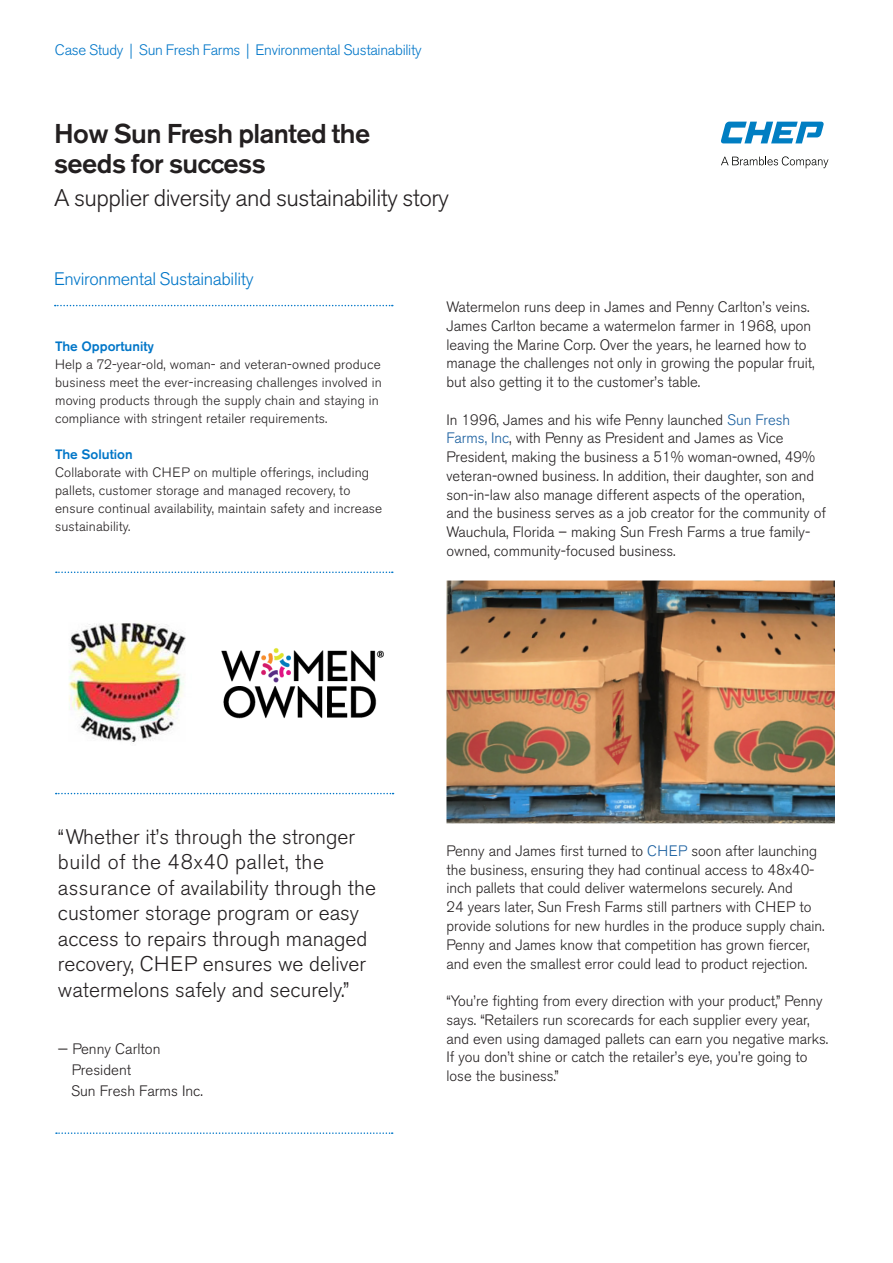
<style>
.page{position:relative;width:893px;height:1263px;background:#fff}
.page>*{position:absolute;margin:0;border:0;box-sizing:border-box;transform-origin:0 0}
.t1{font:500 27px/30px "Akzidenz Grotesk BE";letter-spacing:-.02em;color:#231f20}
.t2{font:300 24px "Akzidenz Grotesk BE";letter-spacing:-.02em;color:#231f20}
.t3{font:300 21px/25.5px "Akzidenz Grotesk BE";color:#231f20}
.t4{font:300 18px "Akzidenz Grotesk BE";letter-spacing:-.02em;color:#0076c8}
.t5{font:300 15px/18.8px "Akzidenz Grotesk BE";color:#231f20}
.t6{font:300 15px "Akzidenz Grotesk BE";letter-spacing:-.02em;color:#0076c8}
.t7{font:300 13.5px/18px "Akzidenz Grotesk BE";letter-spacing:.01em;color:#231f20}
.t8{font:500 13.5px "Akzidenz Grotesk BE";color:#0076c8}
.s1{color:#175d9e}
</style>
<div class="page">
<img style="left:68px;top:623px;width:118px;height:119px">
<img style="left:221px;top:648px;width:163px;height:71px">
<svg style="left:55px;top:305px;width:338px;height:1px"></svg>
<svg style="left:56px;top:571px;width:337px;height:2px"></svg>
<svg style="left:56px;top:793px;width:338px;height:1px"></svg>
<svg style="left:56px;top:1132px;width:337px;height:2px"></svg>
<img style="left:446px;top:580px;width:389px;height:243px">
<svg style="left:721px;top:156px;width:107px;height:12px"></svg>
<svg style="left:721px;top:122px;width:103px;height:21px"></svg>
<p class="t6" style="left:55px;top:41px;width:368px">Case Study | Sun Fresh Farms | Environmental Sustainability</p>
<h1 class="t1" style="left:54px;top:118px;width:318px">How Sun Fresh planted the seeds for success</h1>
<h2 class="t2" style="left:54px;top:184px;width:396px">A supplier diversity and sustainability story</h2>
<p class="t4" style="left:54px;top:268px;width:201px">Environmental Sustainability</p>
<p class="t8" style="left:55px;top:338px;width:100px">The Opportunity</p>
<p class="t7" style="left:55px;top:355px;width:328px">Help a 72-year-old, woman- and veteran-owned produce business meet the ever-increasing challenges involved in moving products through the supply chain and staying in compliance with stringent retailer requirements.</p>
<p class="t8" style="left:55px;top:446px;width:79px">The Solution</p>
<p class="t7" style="left:55px;top:463px;width:329px">Collaborate with CHEP on multiple offerings, including pallets, customer storage and managed recovery, to ensure continual availability, maintain safety and increase sustainability.</p>
<p class="t5" style="left:446px;top:298px;width:370px">Watermelon runs deep in James and Penny Carlton’s veins.<br>James Carlton became a watermelon farmer in 1968, upon leaving the Marine Corp. Over the years, he learned how to manage the challenges not only in growing the popular fruit, but also getting it to the customer’s table.</p>
<p class="t5" style="left:446px;top:410px;width:381px">In 1996, James and his wife Penny launched <span class="s1">Sun Fresh Farms, Inc</span>, with Penny as President and James as Vice President, making the business a 51% woman-owned, 49% veteran-owned business. In addition, their daughter, son and son-in-law also manage different aspects of the operation, and the business serves as a job creator for the community of Wauchula, Florida – making Sun Fresh Farms a true family&shy;owned, community-focused business.</p>
<p class="t3" style="left:58px;top:824px;width:319px">“Whether it’s through the stronger build of the 48x40 pallet, the assurance of availability through the customer storage program or easy access to repairs through managed recovery, CHEP ensures we deliver watermelons safely and securely.”</p>
<p class="t5" style="left:71px;top:1039px;width:133px;line-height:21px;text-indent:-13px">— Penny Carlton<br>President<br>Sun Fresh Farms Inc.</p>
<p class="t5" style="left:446px;top:842px;width:380px">Penny and James first turned to <span class="s1">CHEP</span> soon after launching the business, ensuring they had continual access to 48x40- inch pallets that could deliver watermelons securely. And<br>24 years later, Sun Fresh Farms still partners with CHEP to provide solutions for new hurdles in the produce supply chain.<br>Penny and James know that competition has grown fiercer, and even the smallest error could lead to product rejection.</p>
<p class="t5" style="left:446px;top:992px;width:383px">“You’re fighting from every direction with your product,” Penny says. “Retailers run scorecards for each supplier every year, and even using damaged pallets can earn you negative marks.<br>If you don’t shine or catch the retailer’s eye, you’re going to lose the business.”</p>
</div>
